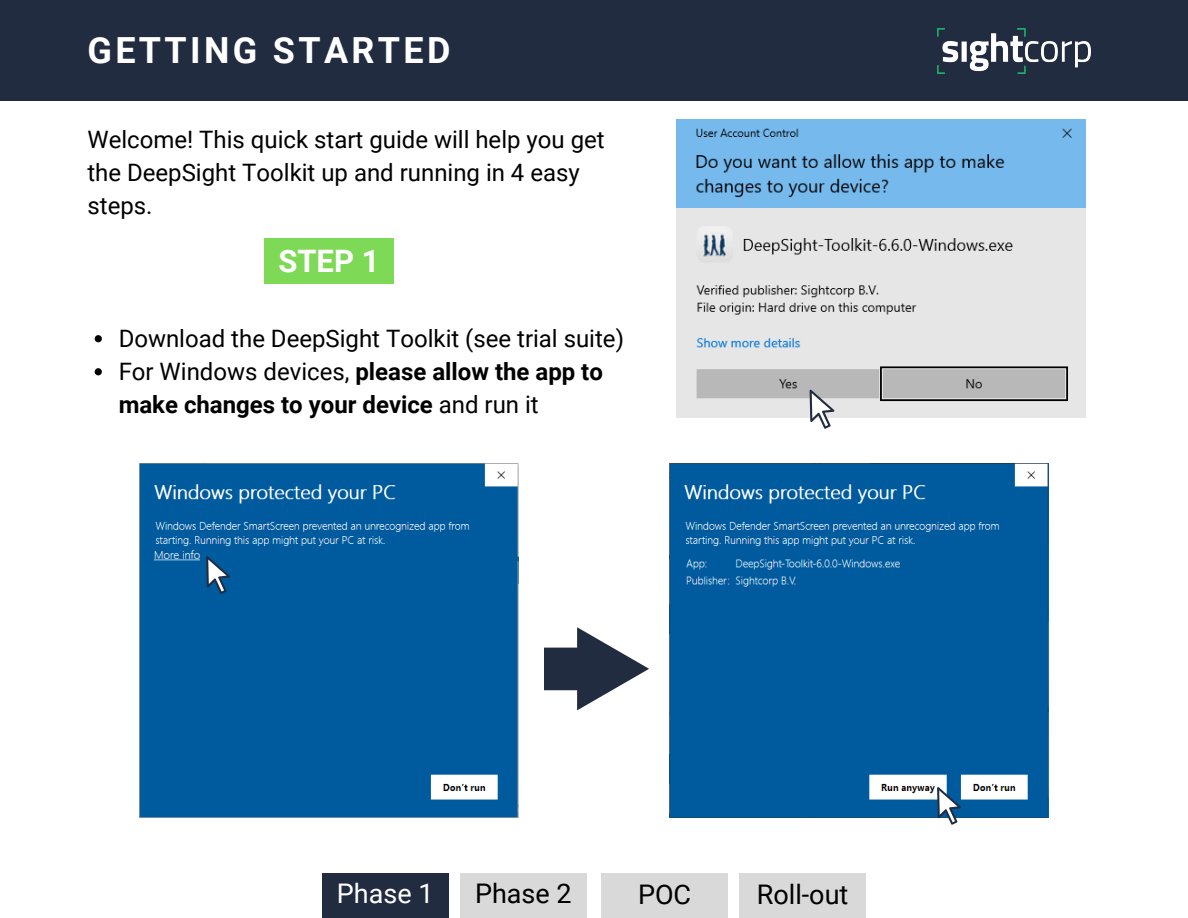
<style>
.page{position:relative;width:1188px;height:918px;background:#fff}
.page>*{position:absolute;margin:0;border:0;box-sizing:border-box;transform-origin:0 0}
.t1{font:700 36px "Roboto";letter-spacing:.095em;color:#fff}
.t2{font:700 30.9px "Roboto";color:#fff}
.t3{font:27px "Roboto";color:#000}
.t4{font:27px "Roboto";color:#fff}
.t5{font:24px/33.2px "Roboto";color:#000}
.t6{font:700 24px/33.2px "Roboto";color:#000}
.s1{font-weight:400}
</style>
<div class="page">
<div style="left:0;top:0;width:1188px;height:101px;background:#212c40"></div>
<svg style="left:95px;top:335px;width:7px;height:7px"></svg>
<svg style="left:95px;top:368px;width:7px;height:7px"></svg>
<div style="left:264px;top:239px;width:130px;height:45px;background:#7ed957"></div>
<div style="left:322px;top:874px;width:126px;height:44px;background:#212c40"></div>
<div style="left:460px;top:874px;width:126px;height:44px;background:#d9d9d9"></div>
<div style="left:602px;top:874px;width:126px;height:44px;background:#d9d9d9"></div>
<div style="left:740px;top:874px;width:126px;height:44px;background:#d9d9d9"></div>
<div style="left:140px;top:463px;width:379px;height:355px;background:#005a9e"></div>
<img style="left:670px;top:463px;width:379px;height:355px">
<img style="left:676px;top:119px;width:410px;height:298px">
<svg style="left:810px;top:390px;width:24px;height:39px"></svg>
<svg style="left:206px;top:556px;width:24px;height:38px"></svg>
<svg style="left:937px;top:787px;width:24px;height:38px"></svg>
<div style="left:545px;top:648px;width:41px;height:42px;background:#212c40"></div>
<hr style="left:544px;top:649px;width:1px;height:40px;background:#212c40">
<svg style="left:577px;top:627px;width:72px;height:83px"></svg>
<img style="left:938px;top:29px;width:153px;height:45px">
<p class="t1" style="left:87px;top:29px;width:365px">GETTING STARTED</p>
<p class="t5" style="left:87px;top:123px;width:519px">Welcome! This quick start guide will help you get the DeepSight Toolkit up and running in 4 easy steps.</p>
<p class="t2" style="left:278px;top:243px;width:102px">STEP 1</p>
<p class="t5" style="left:119px;top:322px;width:507px">Download the DeepSight Toolkit (see trial suite)</p>
<p class="t6" style="left:119px;top:355px;width:486px"><span class="s1">For Windows devices,</span> please allow the app to make changes to your device <span class="s1">and run it</span></p>
<p class="t4" style="left:337px;top:874px;width:98px">Phase 1</p>
<p class="t3" style="left:475px;top:874px;width:98px">Phase 2</p>
<p class="t3" style="left:638px;top:875px;width:55px">POC</p>
<p class="t3" style="left:757px;top:875px;width:93px">Roll-out</p>
<p class="t4" style="left:337px;top:878px;width:98px">Phase 1</p>
<p class="t3" style="left:475px;top:878px;width:98px">Phase 2</p>
<p class="t3" style="left:638px;top:879px;width:55px">POC</p>
<p class="t3" style="left:757px;top:879px;width:93px">Roll-out</p>
</div>
